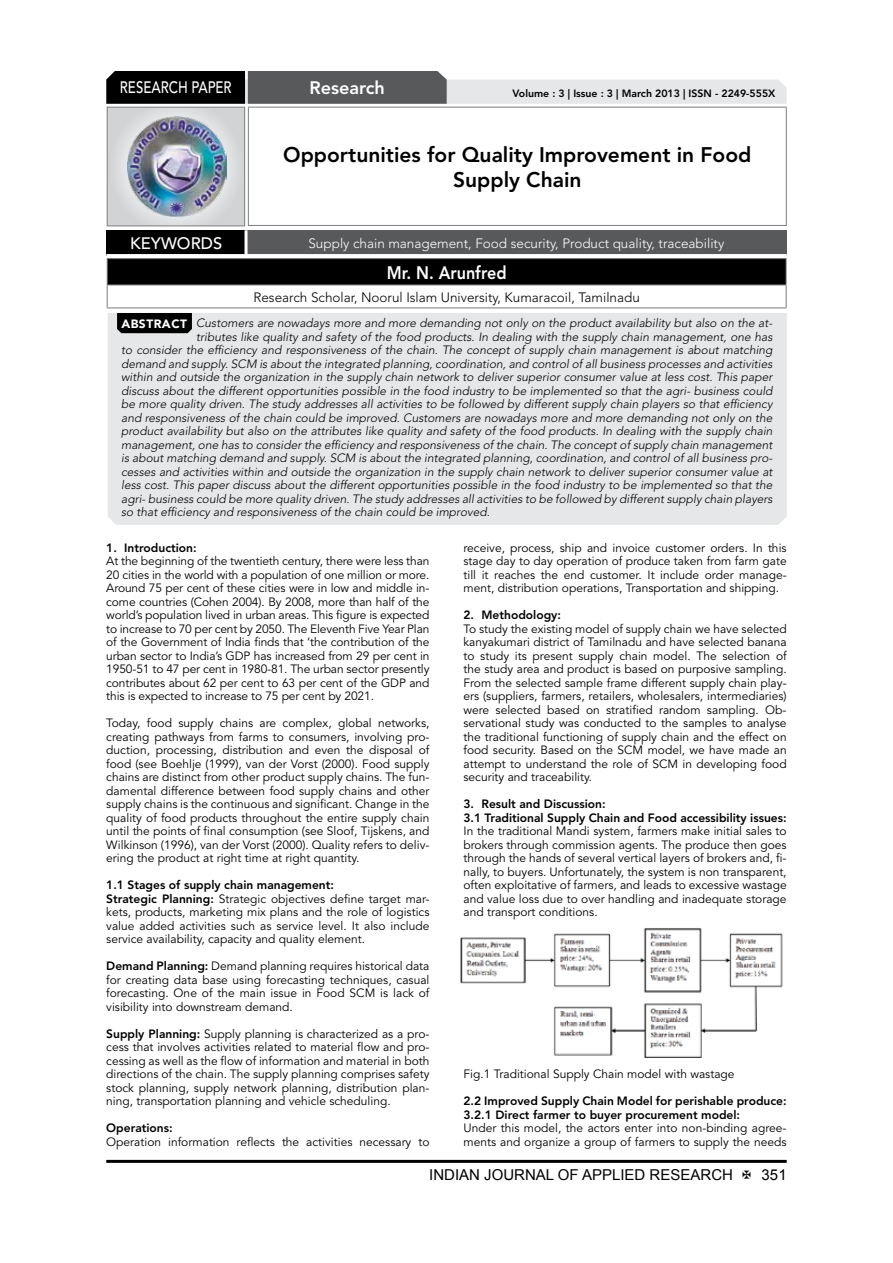
<style>
.page{position:relative;width:893px;height:1263px;background:#fff}
.page>*{position:absolute;margin:0;border:0;box-sizing:border-box;transform-origin:0 0}
.t1{font:800 21px/25.2px "Avenir LT Std";color:#000;text-align:center}
.t2{font:800 18px "Avenir LT Std";color:#fff;scale:.9 1}
.t3{font:800 18px "Avenir LT Std";color:#fff}
.t4{font:500 16.5px "Avenir LT Std";color:#fff;scale:.8 1}
.t5{font:500 16.5px "Avenir LT Std";color:#fff}
.t6{font:15px "Arial";color:#000}
.t7{font:300 13.5px "Avenir LT Std";color:#fff}
.t8{font:300 13.5px "Avenir LT Std";color:#000}
.t9{font:12px/13.5px "Avenir LT Std";color:#000;text-align:justify}
.t10{font:italic 300 12px "Avenir LT Std";color:#000}
.t11{font:800 12px/13.5px "Avenir LT Std";color:#000}
.t12{font:800 10.5px "Avenir LT Std";color:#000}
.s1{font-weight:900;font-style:normal;color:#fff}
.s2{font-weight:800}
</style>
<div class="page">
<hr style="left:106px;top:1160px;width:681px;height:3px;background:#000">
<div style="left:107px;top:107px;width:138px;height:119px;background:linear-gradient(to right,#d8dadb,#d9dadc)"></div>
<div style="left:107px;top:107px;width:138px;height:119px;border:1px solid #808285"></div>
<img style="left:127px;top:117px;width:99px;height:99px">
<svg style="left:106px;top:71px;width:681px;height:33px;background:#929394"></svg>
<hr style="left:248px;top:107px;width:539px;height:1px;background:#808285">
<hr style="left:248px;top:108px;width:1px;height:117px;background:#808285">
<hr style="left:786px;top:108px;width:1px;height:117px;background:#808285">
<hr style="left:248px;top:225px;width:539px;height:1px;background:#808285">
<div style="left:107px;top:259px;width:679px;height:26px;background:#000"></div>
<hr style="left:107px;top:258px;width:680px;height:1px;background:#808285">
<hr style="left:107px;top:284px;width:680px;height:1px;background:#808285">
<svg style="left:107px;top:259px;width:1px;height:48px"></svg>
<svg style="left:786px;top:259px;width:1px;height:48px"></svg>
<hr style="left:107px;top:307px;width:680px;height:1px;background:#808285">
<div style="left:106px;top:230px;width:140px;height:26px;background:#000"></div>
<div style="left:246px;top:230px;width:541px;height:26px;background:#58595b"></div>
<hr style="left:245px;top:230px;width:3px;height:24px;background:#fff">
<hr style="left:106px;top:254px;width:140px;height:3px;background:#fff">
<hr style="left:246px;top:254px;width:541px;height:3px;background:#fff">
<div style="left:108px;top:313px;width:679px;height:212px;background:#e6e7e8"></div>
<svg style="left:117px;top:313px;width:75px;height:20px"></svg>
<img style="left:461px;top:928px;width:322px;height:129px">
<h3 class="t4" style="left:120px;top:78px;width:139px">RESEARCH PAPER</h3>
<h2 class="t3" style="left:309px;top:77px;width:77px">Research</h2>
<p class="t12" style="left:512px;top:87px;width:264px">Volume : 3 | Issue : 3 | March 2013 | ISSN - 2249-555X</p>
<h1 class="t1" style="left:283px;top:142px;width:470px">Opportunities for Quality Improvement in Food<br>Supply Chain</h1>
<h3 class="t5" style="left:130px;top:234px;width:94px">KEYWORDS</h3>
<p class="t7" style="left:308px;top:235px;width:417px">Supply chain management, Food security, Product quality, traceability</p>
<h2 class="t2" style="left:387px;top:262px;width:135px">Mr. N. Arunfred</h2>
<p class="t8" style="left:253px;top:289px;width:388px">Research Scholar, Noorul Islam University, Kumaracoil, Tamilnadu</p>
<p class="t10" style="left:121px;top:316px;width:653px"><span class="s1">ABSTRACT</span> Customers are nowadays more and more demanding not only on the product availability but also on the at-</p>
<p class="t10" style="left:196px;top:329px;width:578px">tributes like quality and safety of the food products. In dealing with the supply chain management, one has</p>
<p class="t10" style="left:121px;top:343px;width:653px">to consider the efficiency and responsiveness of the chain. The concept of supply chain management is about matching</p>
<p class="t10" style="left:121px;top:356px;width:653px">demand and supply. SCM is about the integrated planning, coordination, and control of all business processes and activities</p>
<p class="t10" style="left:121px;top:370px;width:653px">within and outside the organization in the supply chain network to deliver superior consumer value at less cost. This paper</p>
<p class="t10" style="left:121px;top:383px;width:653px">discuss about the different opportunities possible in the food industry to be implemented so that the agri- business could</p>
<p class="t10" style="left:121px;top:397px;width:653px">be more quality driven. The study addresses all activities to be followed by different supply chain players so that efficiency</p>
<p class="t10" style="left:121px;top:410px;width:653px">and responsiveness of the chain could be improved. Customers are nowadays more and more demanding not only on the</p>
<p class="t10" style="left:121px;top:424px;width:653px">product availability but also on the attributes like quality and safety of the food products. In dealing with the supply chain</p>
<p class="t10" style="left:121px;top:437px;width:653px">management, one has to consider the efficiency and responsiveness of the chain. The concept of supply chain management</p>
<p class="t10" style="left:121px;top:451px;width:653px">is about matching demand and supply. SCM is about the integrated planning, coordination, and control of all business pro-</p>
<p class="t10" style="left:121px;top:464px;width:653px">cesses and activities within and outside the organization in the supply chain network to deliver superior consumer value at</p>
<p class="t10" style="left:121px;top:478px;width:653px">less cost. This paper discuss about the different opportunities possible in the food industry to be implemented so that the</p>
<p class="t10" style="left:121px;top:491px;width:653px">agri- business could be more quality driven. The study addresses all activities to be followed by different supply chain players</p>
<p class="t10" style="left:121px;top:505px;width:370px">so that efficiency and responsiveness of the chain could be improved.</p>
<p class="t11" style="left:106px;top:541px;width:92px">1. Introduction:</p>
<p class="t9" style="left:106px;top:555px;width:325px">At the beginning of the twentieth century, there were less than 20 cities in the world with a population of one million or more.<br>Around 75 per cent of these cities were in low and middle in&shy;come countries (Cohen 2004). By 2008, more than half of the world’s population lived in urban areas. This figure is expected to increase to 70 per cent by 2050. The Eleventh Five Year Plan of the Government of India finds that ‘the contribution of the urban sector to India’s GDP has increased from 29 per cent in 1950-51 to 47 per cent in 1980-81. The urban sector presently contributes about 62 per cent to 63 per cent of the GDP and this is expected to increase to 75 per cent by 2021.</p>
<p class="t9" style="left:106px;top:717px;width:325px">Today, food supply chains are complex, global networks, creating pathways from farms to consumers, involving pro&shy;duction, processing, distribution and even the disposal of food (see Boehlje (1999), van der Vorst (2000). Food supply chains are distinct from other product supply chains. The fun&shy;damental difference between food supply chains and other supply chains is the continuous and significant. Change in the quality of food products throughout the entire supply chain until the points of final consumption (see Sloof, Tijskens, and Wilkinson (1996), van der Vorst (2000). Quality refers to deliv&shy;ering the product at right time at right quantity.</p>
<p class="t9" style="left:106px;top:879px;width:325px;text-align:left"><span class="s2">1.1 Stages of supply chain management:<br>Strategic Planning:</span> Strategic objectives define target mar&shy;kets, products, marketing mix plans and the role of logistics value added activities such as service level. It also include service availability, capacity and quality element.</p>
<p class="t9" style="left:106px;top:960px;width:325px"><span class="s2">Demand Planning:</span> Demand planning requires historical data for creating data base using forecasting techniques, casual forecasting. One of the main issue in Food SCM is lack of visibility into downstream demand.</p>
<p class="t9" style="left:106px;top:1027px;width:325px"><span class="s2">Supply Planning:</span> Supply planning is characterized as a pro&shy;cess that involves activities related to material flow and pro&shy;cessing as well as the flow of information and material in both directions of the chain. The supply planning comprises safety stock planning, supply network planning, distribution plan&shy;ning, transportation planning and vehicle scheduling.</p>
<p class="t11" style="left:106px;top:1121px;width:68px">Operations:</p>
<p class="t9" style="left:106px;top:1135px;width:325px">Operation information reflects the activities necessary to</p>
<p class="t9" style="left:463px;top:541px;width:325px">receive, process, ship and invoice customer orders. In this stage day to day operation of produce taken from farm gate till it reaches the end customer. It include order manage&shy;ment, distribution operations, Transportation and shipping.</p>
<p class="t11" style="left:463px;top:608px;width:99px">2. Methodology:</p>
<p class="t9" style="left:463px;top:622px;width:325px">To study the existing model of supply chain we have selected kanyakumari district of Tamilnadu and have selected banana to study its present supply chain model. The selection of the study area and product is based on purposive sampling.<br>From the selected sample frame different supply chain play&shy;ers (suppliers, farmers, retailers, wholesalers, intermediaries) were selected based on stratified random sampling. Ob&shy;servational study was conducted to the samples to analyse the traditional functioning of supply chain and the effect on food security. Based on the SCM model, we have made an attempt to understand the role of SCM in developing food security and traceability.</p>
<p class="t11" style="left:463px;top:797px;width:325px">3. Result and Discussion:<br>3.1 Traditional Supply Chain and Food accessibility issues:</p>
<p class="t9" style="left:463px;top:825px;width:325px">In the traditional Mandi system, farmers make initial sales to brokers through commission agents. The produce then goes through the hands of several vertical layers of brokers and, fi&shy;nally, to buyers. Unfortunately, the system is non transparent, often exploitative of farmers, and leads to excessive wastage and value loss due to over handling and inadequate storage and transport conditions.</p>
<p class="t9" style="left:463px;top:1068px;width:273px">Fig.1 Traditional Supply Chain model with wastage</p>
<p class="t11" style="left:463px;top:1094px;width:325px">2.2 Improved Supply Chain Model for perishable produce:<br>3.2.1 Direct farmer to buyer procurement model:</p>
<p class="t9" style="left:463px;top:1122px;width:325px">Under this model, the actors enter into non-binding agree&shy;ments and organize a group of farmers to supply the needs</p>
<p class="t6" style="left:429px;top:1164px;width:305px">INDIAN JOURNAL OF APPLIED RESEARCH</p>
<p class="t6" style="left:762px;top:1164px;width:27px">351</p>
</div>
